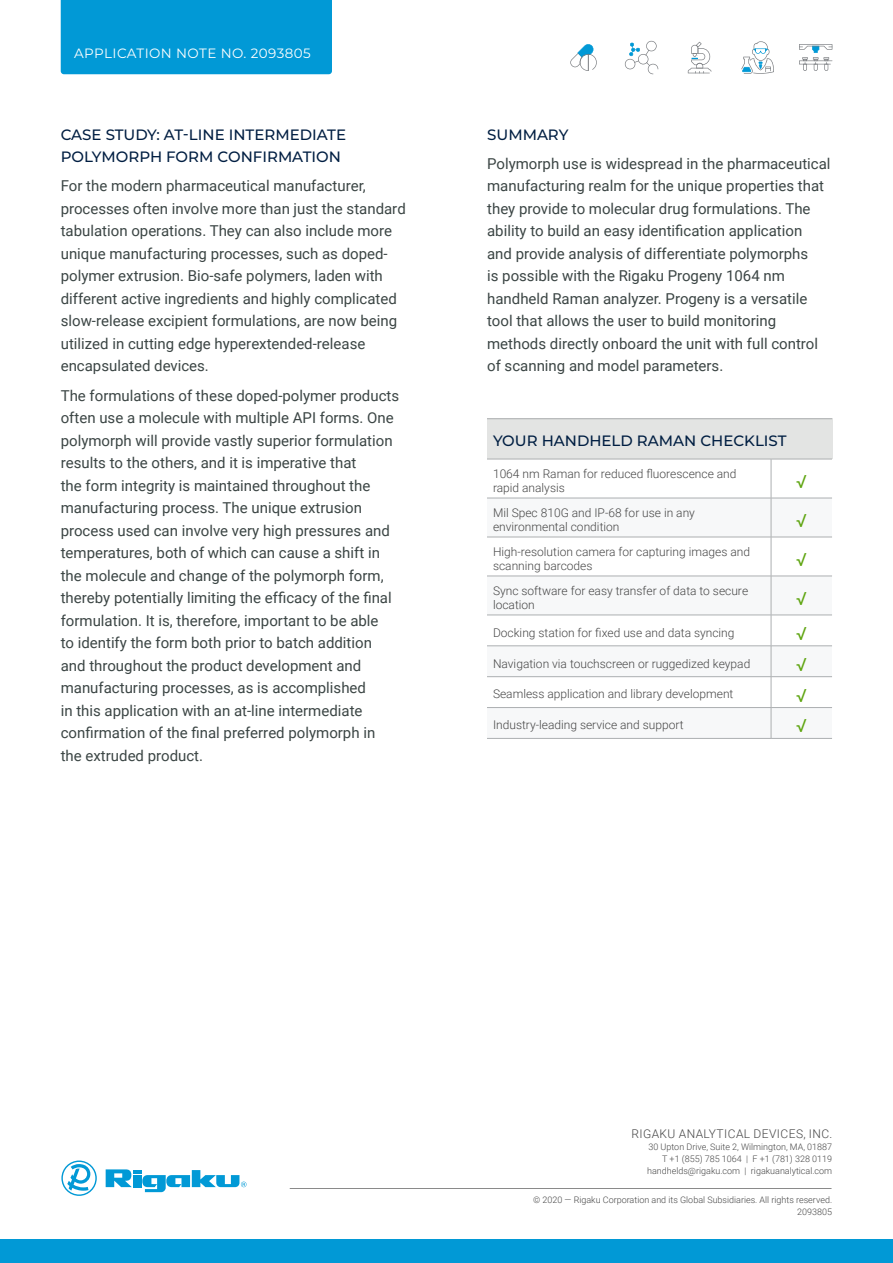
<style>
.page{position:relative;width:893px;height:1263px;background:#fff}
.page>*{position:absolute;margin:0;border:0;box-sizing:border-box;transform-origin:0 0}
.t1{font:18px "Roboto";color:#5fa511}
.t2{font:15px/22.5px "Roboto";color:#3b4544}
.t3{font:500 15px/22.5px "Montserrat";color:#001e42}
.t4{font:13.5px "Montserrat";letter-spacing:.03em;color:#fff}
.t5{font:300 12px/14.4px "Roboto";color:#464646}
.t6{font:300 12px "Roboto";letter-spacing:.035em;color:#464646}
.t7{font:300 9px/12px "Roboto";color:#464646;text-align:right}
.s1{font-family:"Montserrat";font-weight:500;color:#001e42}
</style>
<div class="page">
<div style="left:0;top:1239px;width:893px;height:24px;background:#0199d6"></div>
<svg style="left:61px;top:1160px;width:36px;height:36px"></svg>
<svg style="left:106px;top:1169px;width:141px;height:23px"></svg>
<hr style="left:290px;top:1188px;width:541px;height:1px;background:#464646">
<svg style="left:570px;top:44px;width:27px;height:27px"></svg>
<svg style="left:625px;top:41px;width:33px;height:33px"></svg>
<svg style="left:688px;top:42px;width:23px;height:31px"></svg>
<svg style="left:741px;top:41px;width:33px;height:33px"></svg>
<svg style="left:799px;top:44px;width:33px;height:27px"></svg>
<div style="left:487px;top:419px;width:345px;height:40px;background:#e3e4e3"></div>
<div style="left:487px;top:498px;width:284px;height:39px;background:#f7f8f9"></div>
<div style="left:771px;top:498px;width:61px;height:39px;background:#f7f8f9"></div>
<div style="left:487px;top:576px;width:284px;height:39px;background:#f7f8f9"></div>
<div style="left:771px;top:576px;width:61px;height:39px;background:#f7f8f9"></div>
<div style="left:487px;top:646px;width:284px;height:31px;background:#f7f8f9"></div>
<div style="left:771px;top:646px;width:61px;height:31px;background:#f7f8f9"></div>
<div style="left:487px;top:707px;width:284px;height:31px;background:#f7f8f9"></div>
<div style="left:771px;top:707px;width:61px;height:31px;background:#f7f8f9"></div>
<hr style="left:487px;top:498px;width:284px;height:1px;background:#acafb1">
<hr style="left:771px;top:498px;width:61px;height:1px;background:#acafb1">
<hr style="left:487px;top:537px;width:284px;height:1px;background:#acafb1">
<hr style="left:771px;top:537px;width:61px;height:1px;background:#acafb1">
<hr style="left:487px;top:576px;width:284px;height:1px;background:#acafb1">
<hr style="left:771px;top:576px;width:61px;height:1px;background:#acafb1">
<hr style="left:487px;top:615px;width:284px;height:1px;background:#acafb1">
<hr style="left:771px;top:615px;width:61px;height:1px;background:#acafb1">
<hr style="left:487px;top:645px;width:284px;height:1px;background:#acafb1">
<hr style="left:771px;top:645px;width:61px;height:1px;background:#acafb1">
<hr style="left:487px;top:676px;width:284px;height:1px;background:#acafb1">
<hr style="left:771px;top:676px;width:61px;height:1px;background:#acafb1">
<hr style="left:487px;top:707px;width:284px;height:1px;background:#acafb1">
<hr style="left:771px;top:707px;width:61px;height:1px;background:#acafb1">
<hr style="left:487px;top:738px;width:284px;height:1px;background:#acafb1">
<hr style="left:771px;top:738px;width:61px;height:1px;background:#acafb1">
<hr style="left:771px;top:459px;width:1px;height:39px;background:#acafb1">
<hr style="left:771px;top:498px;width:1px;height:39px;background:#acafb1">
<hr style="left:771px;top:537px;width:1px;height:39px;background:#acafb1">
<hr style="left:771px;top:576px;width:1px;height:39px;background:#acafb1">
<hr style="left:771px;top:615px;width:1px;height:31px;background:#acafb1">
<hr style="left:771px;top:646px;width:1px;height:30px;background:#acafb1">
<hr style="left:771px;top:677px;width:1px;height:30px;background:#acafb1">
<hr style="left:771px;top:708px;width:1px;height:30px;background:#acafb1">
<hr style="left:487px;top:418px;width:284px;height:1px;background:#acafb1">
<hr style="left:771px;top:418px;width:61px;height:1px;background:#acafb1">
<hr style="left:487px;top:459px;width:284px;height:1px;background:#acafb1">
<hr style="left:771px;top:459px;width:61px;height:1px;background:#acafb1">
<div style="left:61px;top:0;width:271px;height:74px;background:#0199d6"></div>
<p class="t4" style="left:74px;top:44px;width:238px">APPLICATION NOTE NO. 2093805</p>
<p class="t3" style="left:61px;top:123px;width:287px">CASE STUDY: AT-LINE INTERMEDIATE<br>POLYMORPH FORM CONFIRMATION</p>
<p class="t2" style="left:61px;top:174px;width:347px">For the modern pharmaceutical manufacturer, processes often involve more than just the standard tabulation operations. They can also include more unique manufacturing processes, such as doped&shy;polymer extrusion. Bio-safe polymers, laden with different active ingredients and highly complicated slow-release excipient formulations, are now being utilized in cutting edge hyperextended-release encapsulated devices.</p>
<p class="t2" style="left:61px;top:384px;width:340px">The formulations of these doped-polymer products often use a molecule with multiple API forms. One polymorph will provide vastly superior formulation results to the others, and it is imperative that<br>the form integrity is maintained throughout the manufacturing process. The unique extrusion process used can involve very high pressures and temperatures, both of which can cause a shift in the molecule and change of the polymorph form, thereby potentially limiting the efficacy of the final formulation. It is, therefore, important to be able<br>to identify the form both prior to batch addition and throughout the product development and manufacturing processes, as is accomplished<br>in this application with an at-line intermediate confirmation of the final preferred polymorph in the extruded product.</p>
<p class="t2" style="left:487px;top:119px;width:345px;line-height:29.2px"><span class="s1">SUMMARY<br></span>Polymorph use is widespread in the pharmaceutical</p>
<p class="t2" style="left:487px;top:174px;width:338px">manufacturing realm for the unique properties that they provide to molecular drug formulations. The ability to build an easy identification application and provide analysis of differentiate polymorphs<br>is possible with the Rigaku Progeny 1064 nm handheld Raman analyzer. Progeny is a versatile tool that allows the user to build monitoring methods directly onboard the unit with full control of scanning and model parameters.</p>
<p class="t3" style="left:493px;top:429px;width:295px">YOUR HANDHELD RAMAN CHECKLIST</p>
<p class="t5" style="left:493px;top:466px;width:245px">1064 nm Raman for reduced fluorescence and rapid analysis</p>
<p class="t1" style="left:796px;top:469px;width:12px">√</p>
<p class="t5" style="left:493px;top:505px;width:203px">Mil Spec 810G and IP-68 for use in any environmental condition</p>
<p class="t1" style="left:796px;top:508px;width:12px">√</p>
<p class="t5" style="left:493px;top:544px;width:259px">High-resolution camera for capturing images and scanning barcodes</p>
<p class="t1" style="left:796px;top:547px;width:12px">√</p>
<p class="t5" style="left:493px;top:583px;width:257px">Sync software for easy transfer of data to secure location</p>
<p class="t1" style="left:796px;top:586px;width:12px">√</p>
<p class="t5" style="left:493px;top:625px;width:243px">Docking station for fixed use and data syncing</p>
<p class="t1" style="left:796px;top:621px;width:12px">√</p>
<p class="t5" style="left:493px;top:656px;width:259px">Navigation via touchscreen or ruggedized keypad</p>
<p class="t1" style="left:796px;top:652px;width:12px">√</p>
<p class="t5" style="left:493px;top:686px;width:242px">Seamless application and library development</p>
<p class="t1" style="left:796px;top:682px;width:12px">√</p>
<p class="t5" style="left:493px;top:717px;width:192px">Industry-leading service and support</p>
<p class="t1" style="left:796px;top:713px;width:12px">√</p>
<p class="t6" style="left:631px;top:1125px;width:202px">RIGAKU ANALYTICAL DEVICES, INC.</p>
<p class="t7" style="left:647px;top:1140px;width:187px">30 Upton Drive, Suite 2, Wilmington, MA, 01887<br>T +1 (855) 785 1064 | F +1 (781) 328 0119 handhelds@rigaku.com | rigakuanalytical.com</p>
<p class="t7" style="left:533px;top:1194px;width:301px">© 2020 — Rigaku Corporation and its Global Subsidiaries. All rights reserved.<br>2093805</p>
</div>
